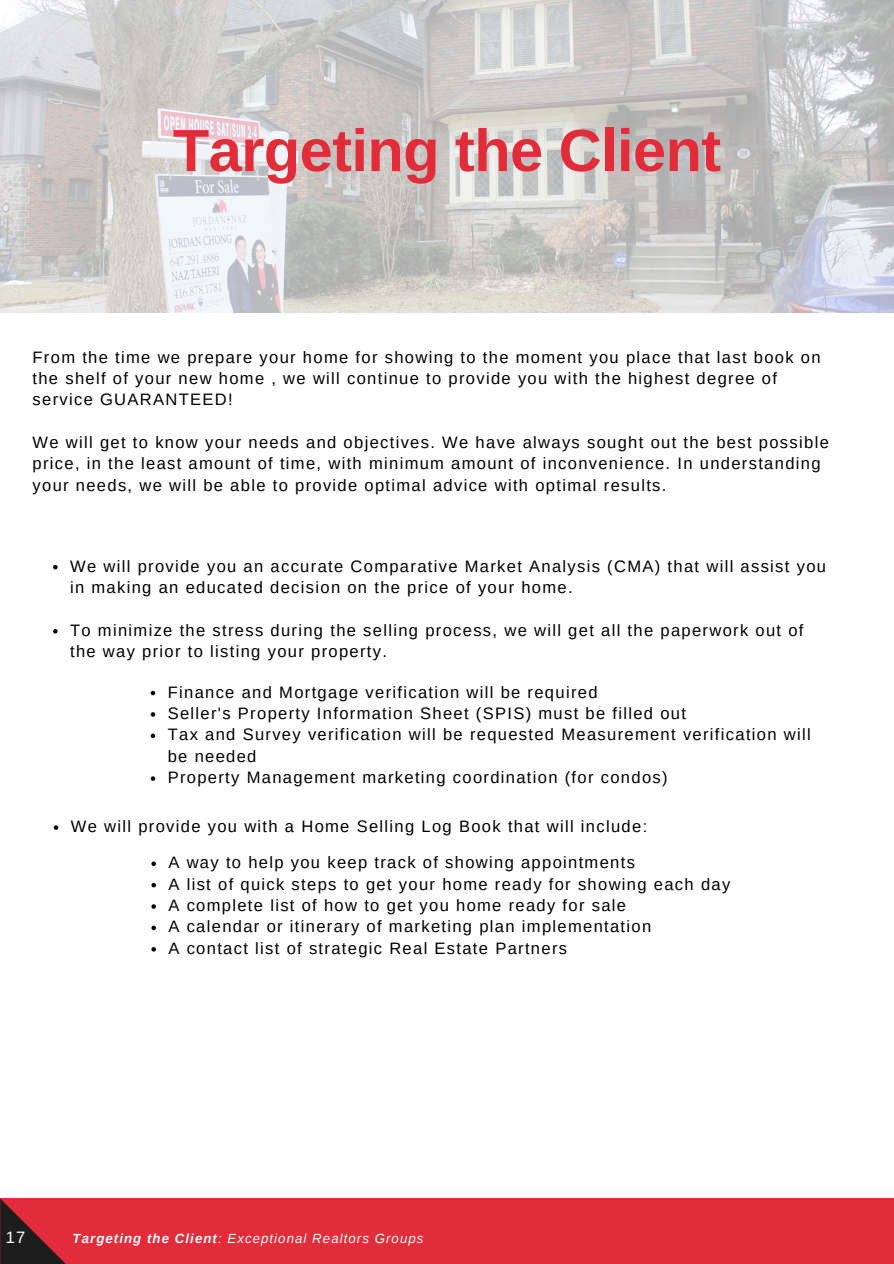
<style>
.page{position:relative;width:894px;height:1264px;background:#fff}
.page>*{position:absolute;margin:0;border:0;box-sizing:border-box;transform-origin:0 0}
.t1{font:700 59.55px "Arimo";letter-spacing:-.01em;color:#e32c3a}
.t2{font:16.5px/21.3px "Arimo";letter-spacing:.08em;color:#000}
.t3{font:16.5px "Arimo";color:#fff}
.t4{font:italic 13.2px "Arimo";letter-spacing:.08em;color:#fff}
.s1{font-weight:700}
</style>
<div class="page">
<img style="left:0;top:0;width:893px;height:312px">
<svg style="left:53px;top:565px;width:5px;height:4px"></svg>
<svg style="left:53px;top:629px;width:5px;height:4px"></svg>
<svg style="left:151px;top:690px;width:4px;height:5px"></svg>
<svg style="left:151px;top:712px;width:4px;height:4px"></svg>
<svg style="left:151px;top:733px;width:4px;height:5px"></svg>
<svg style="left:151px;top:776px;width:4px;height:4px"></svg>
<svg style="left:54px;top:825px;width:4px;height:4px"></svg>
<svg style="left:151px;top:861px;width:5px;height:5px"></svg>
<svg style="left:151px;top:882px;width:5px;height:5px"></svg>
<svg style="left:151px;top:904px;width:5px;height:4px"></svg>
<svg style="left:151px;top:925px;width:5px;height:5px"></svg>
<svg style="left:151px;top:947px;width:5px;height:4px"></svg>
<div style="left:0;top:1197px;width:893px;height:66px;background:#e32c3a"></div>
<svg style="left:0;top:1198px;width:65px;height:65px"></svg>
<h1 class="t1" style="left:173px;top:117px;width:549px">Targeting the Client</h1>
<p class="t2" style="left:33px;top:346px;width:789px">From the time we prepare your home for showing to the moment you place that last book on the shelf of your new home , we will continue to provide you with the highest degree of service GUARANTEED!</p>
<p class="t2" style="left:33px;top:431px;width:797px">We will get to know your needs and objectives. We have always sought out the best possible price, in the least amount of time, with minimum amount of inconvenience. In understanding your needs, we will be able to provide optimal advice with optimal results.</p>
<p class="t2" style="left:70px;top:555px;width:757px">We will provide you an accurate Comparative Market Analysis (CMA) that will assist you in making an educated decision on the price of your home.</p>
<p class="t2" style="left:70px;top:619px;width:734px">To minimize the stress during the selling process, we will get all the paperwork out of the way prior to listing your property.</p>
<p class="t2" style="left:168px;top:681px;width:644px">Finance and Mortgage verification will be required<br>Seller's Property Information Sheet (SPIS) must be filled out<br>Tax and Survey verification will be requested Measurement verification will be needed<br>Property Management marketing coordination (for condos)</p>
<p class="t2" style="left:168px;top:808px;width:480px;line-height:36.2px;text-indent:-98px">We will provide you with a Home Selling Log Book that will include:<br>A way to help you keep track of showing appointments</p>
<p class="t2" style="left:168px;top:873px;width:563px">A list of quick steps to get your home ready for showing each day A complete list of how to get you home ready for sale<br>A calendar or itinerary of marketing plan implementation<br>A contact list of strategic Real Estate Partners</p>
<p class="t3" style="left:6px;top:1228px;width:21px">17</p>
<p class="t4" style="left:73px;top:1231px;width:352px"><span class="s1">Targeting the Client</span>: Exceptional Realtors Groups</p>
</div>
